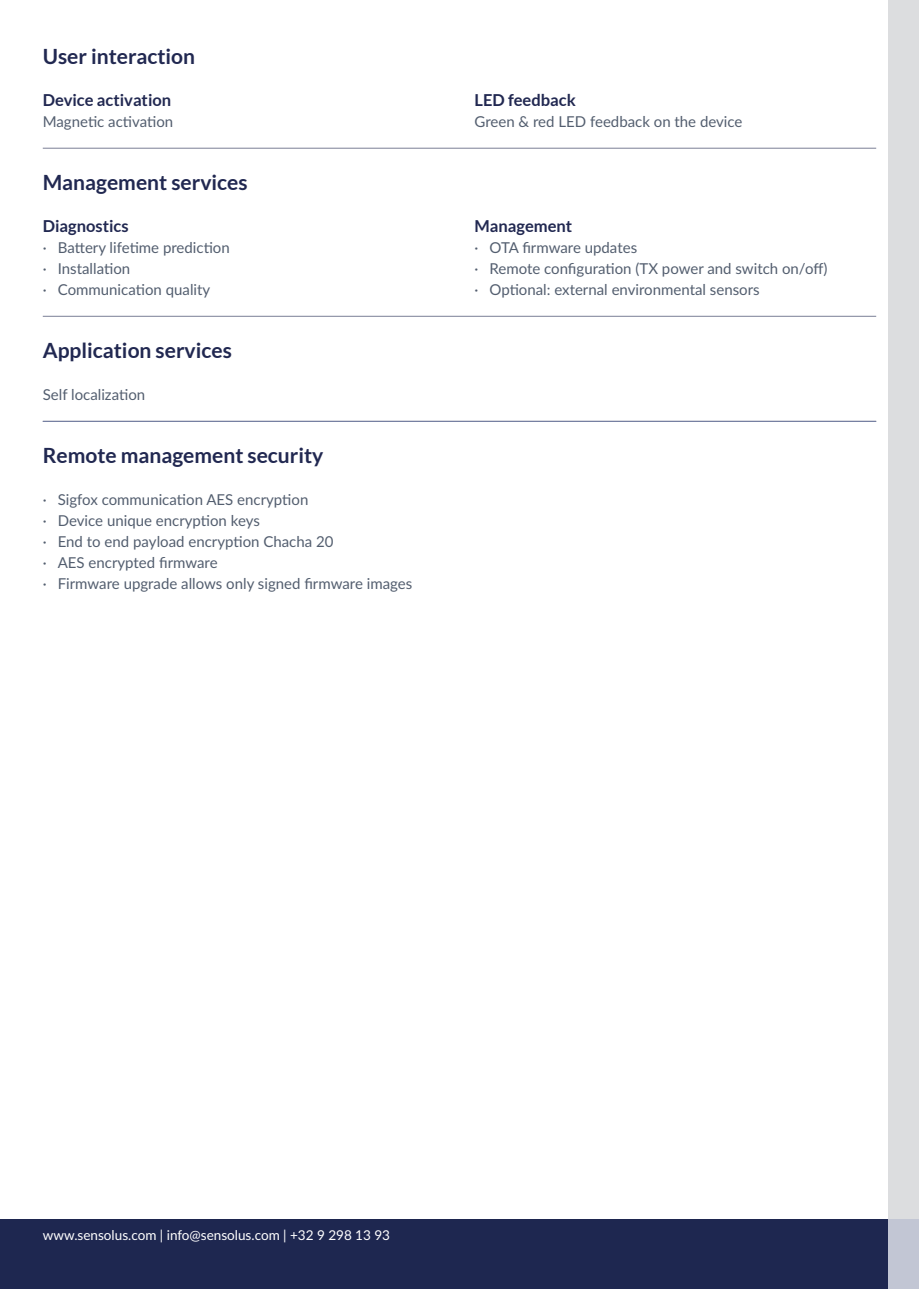
<style>
.page{position:relative;width:919px;height:1289px;background:#fff}
.page>*{position:absolute;margin:0;border:0;box-sizing:border-box;transform-origin:0 0}
.t1{font:700 21px "Lato";color:#212851}
.H3_left_aligned{font:700 16.5px "Lato";color:#212851}
.Normal_paragraph{font:15px "Lato";color:#535e6f}
.t2{font:13.5px "Lato";color:#fff}
</style>
<div class="page">
<div style="left:0;top:1219px;width:918px;height:69px;background:#1e2750"></div>
<div style="left:888px;top:0;width:30px;height:1288px;background:#dcdddf"></div>
<hr style="left:43px;top:148px;width:833px;height:1px;background:#7a7f95">
<hr style="left:43px;top:316px;width:833px;height:1px;background:#7a7f95">
<hr style="left:43px;top:421px;width:833px;height:1px;background:#7a7f95">
<h2 class="t1" style="left:43px;top:44px;width:154px">User interaction</h2>
<p class="H3_left_aligned" style="left:43px;top:90px;width:130px">Device activation</p>
<p class="Normal_paragraph" style="left:43px;top:111px;width:132px">Magnetic activation</p>
<h2 class="t1" style="left:43px;top:170px;width:206px">Management services</h2>
<p class="H3_left_aligned" style="left:474px;top:90px;width:103px">LED feedback</p>
<p class="Normal_paragraph" style="left:474px;top:111px;width:269px">Green &amp; red LED feedback on the device</p>
<p class="H3_left_aligned" style="left:43px;top:216px;width:87px">Diagnostics</p>
<p class="H3_left_aligned" style="left:474px;top:216px;width:99px">Management</p>
<p class="Normal_paragraph" style="left:43px;top:237px;width:188px">· Battery lifetime prediction</p>
<p class="Normal_paragraph" style="left:43px;top:258px;width:89px">· Installation</p>
<p class="Normal_paragraph" style="left:43px;top:279px;width:169px">· Communication quality</p>
<h2 class="t1" style="left:43px;top:338px;width:191px">Application services</h2>
<p class="Normal_paragraph" style="left:43px;top:384px;width:104px">Self localization</p>
<h2 class="t1" style="left:43px;top:443px;width:282px">Remote management security</h2>
<p class="Normal_paragraph" style="left:43px;top:489px;width:267px">· Sigfox communication AES encryption</p>
<p class="Normal_paragraph" style="left:43px;top:510px;width:218px">· Device unique encryption keys</p>
<p class="Normal_paragraph" style="left:43px;top:531px;width:292px">· End to end payload encryption Chacha 20</p>
<p class="Normal_paragraph" style="left:43px;top:552px;width:176px">· AES encrypted firmware</p>
<p class="Normal_paragraph" style="left:43px;top:573px;width:371px">· Firmware upgrade allows only signed firmware images</p>
<p class="Normal_paragraph" style="left:474px;top:237px;width:164px">· OTA firmware updates</p>
<p class="Normal_paragraph" style="left:474px;top:258px;width:354px">· Remote configuration (TX power and switch on/off)</p>
<p class="Normal_paragraph" style="left:474px;top:279px;width:287px">· Optional: external environmental sensors</p>
<p class="t2" style="left:43px;top:1225px;width:349px">www.sensolus.com | info@sensolus.com | +32 9 298 13 93</p>
</div>
